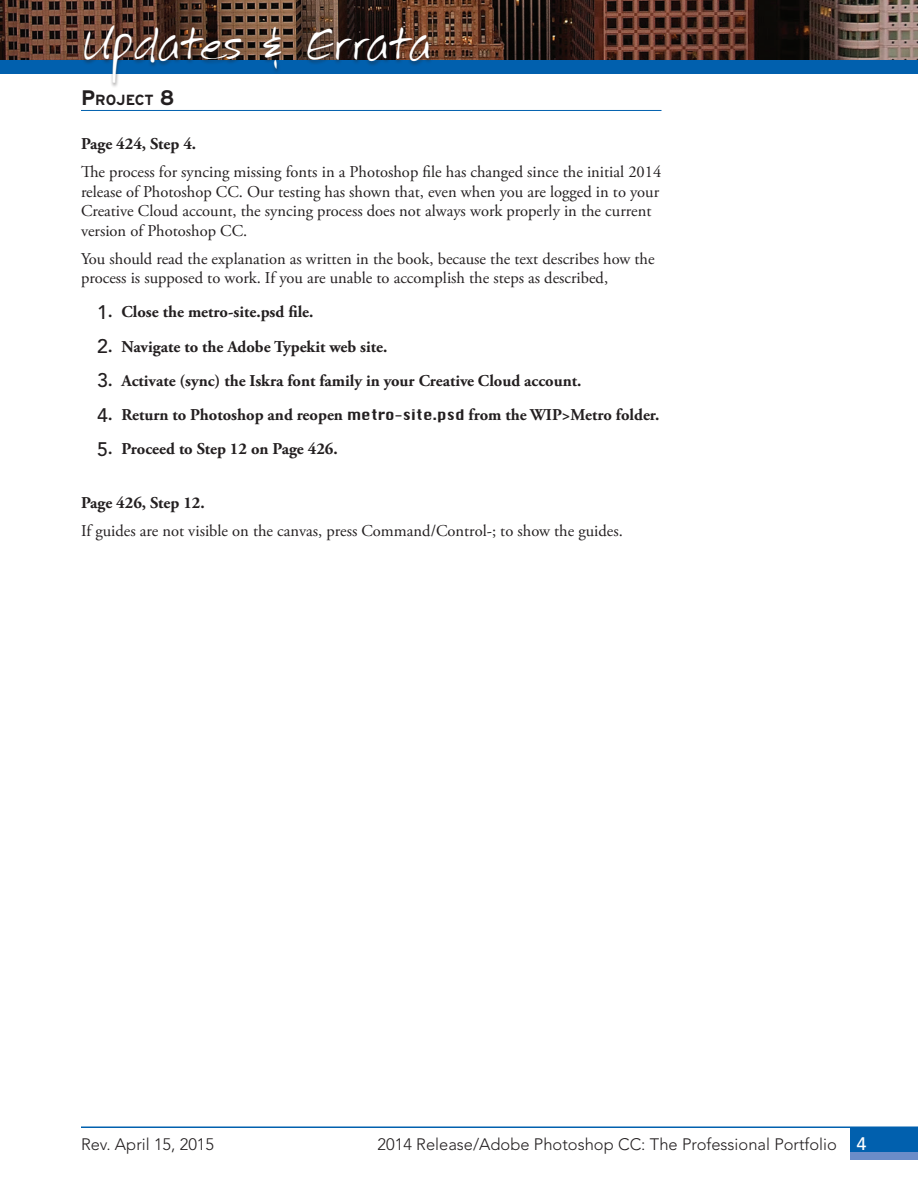
<style>
.page{position:relative;width:918px;height:1188px;background:#fff}
.page>*{position:absolute;margin:0;border:0;box-sizing:border-box;transform-origin:0 0}
.t1{font:45px "Victors Hand";letter-spacing:.02em;color:#fff}
.Errata_explanation{font:16.5px/19.5px "Adobe Garamond Pro";color:#231f20}
.Exercise_Step{font:700 16.5px "Adobe Garamond Pro";color:#231f20}
.t2{font:300 16.5px "Avenir";color:#231f20}
.Errata_Page_Step_num{font:700 16.5px "Adobe Garamond Pro";color:#231f20}
.Exercise_Title{font:700 14.7px "Interstate";letter-spacing:-.005em;color:#231f20}
.s1{font-size:21px}
.s2{font-family:"Avenir";font-weight:500;font-size:19.5px}
.s3{font-family:"ATC Chicago";font-weight:400;font-size:14.25px}
.s4{font-weight:500;font-size:18px;color:#fff}
</style>
<div class="page">
<img style="left:0;top:0;width:918px;height:61px">
<div style="left:0;top:61px;width:918px;height:13px;background:#0160ae"></div>
<div style="left:82px;top:24px;width:352px;height:64px;background:#231f20;opacity:.5"></div>
<hr style="left:81px;top:1126px;width:837px;height:2px;background:#0160ae">
<div style="left:850px;top:1127px;width:68px;height:33px;background:#0160ae"></div>
<div style="left:850px;top:1152px;width:68px;height:8px;background:#6b8cc8"></div>
<hr style="left:81px;top:110px;width:581px;height:1px;background:#0160ae">
<h1 class="t1" style="left:81px;top:18px;width:350px">Updates &amp; Errata</h1>
<p class="Exercise_Title" style="left:81px;top:91px;width:95px"><span class="s1">P</span>ROJECT <span class="s1">8</span></p>
<p class="Errata_Page_Step_num" style="left:81px;top:134px;width:117px">Page 424, Step 4.</p>
<p class="Errata_explanation" style="left:81px;top:163px;width:582px">The process for syncing missing fonts in a Photoshop file has changed since the initial 2014 release of Photoshop CC. Our testing has shown that, even when you are logged in to your Creative Cloud account, the syncing process does not always work properly in the current version of Photoshop CC.</p>
<p class="Errata_explanation" style="left:81px;top:249px;width:575px">You should read the explanation as written in the book, because the text describes how the process is supposed to work. If you are unable to accomplish the steps as described,</p>
<p class="Exercise_Step" style="left:97px;top:303px;width:218px"><span class="s2">1</span>. Close the metro-site.psd file.</p>
<p class="Exercise_Step" style="left:97px;top:337px;width:292px"><span class="s2">2</span>. Navigate to the Adobe Typekit web site.</p>
<p class="Exercise_Step" style="left:97px;top:371px;width:486px"><span class="s2">3</span>. Activate (sync) the Iskra font family in your Creative Cloud account.</p>
<p class="Exercise_Step" style="left:97px;top:405px;width:564px"><span class="s2">4</span>. Return to Photoshop and reopen <span class="s3">metro-site.psd</span> from the WIP&gt;Metro folder.</p>
<p class="Exercise_Step" style="left:97px;top:439px;width:242px"><span class="s2">5</span>. Proceed to Step 12 on Page 426.</p>
<p class="Errata_Page_Step_num" style="left:81px;top:493px;width:125px">Page 426, Step 12.</p>
<p class="Errata_explanation" style="left:81px;top:521px;width:543px">If guides are not visible on the canvas, press Command/Control-; to show the guides.</p>
<p class="t2" style="left:81px;top:1134px;width:135px">Rev. April 15, 2015</p>
<p class="t2" style="left:378px;top:1134px;width:490px">2014 Release/Adobe Photoshop CC: The Professional Portfolio <span class="s4">4</span></p>
</div>
